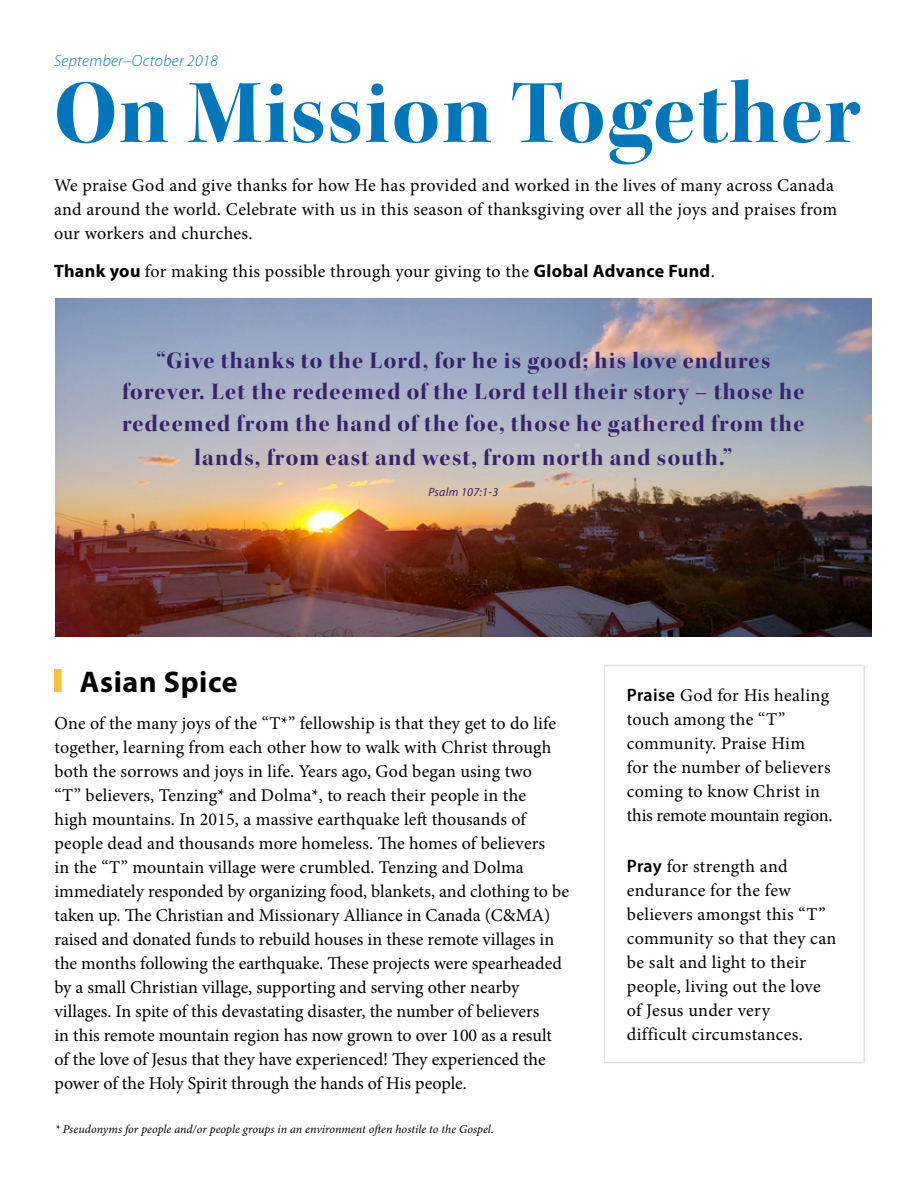
<style>
.page{position:relative;width:918px;height:1188px;background:#fff}
.page>*{position:absolute;margin:0;border:0;box-sizing:border-box;transform-origin:0 0}
.t1{font:91.5px "Kepler Std Bold Disp";letter-spacing:.02em;color:#0076bb}
.t2{font:700 30px "Myriad Pro";letter-spacing:.02em;color:#000}
.t3{font:24px/31.5px "Kepler Std Bold Disp";letter-spacing:.05em;color:#36246a;text-align:center}
.t4{font:18px/24px "Minion Pro";letter-spacing:.005em;color:#000}
.t5{font:italic 300 16.2px "Myriad Pro";letter-spacing:.02em;color:#0076bb}
.t6{font:italic 12px "Minion Pro";color:#000}
.t7{font:italic 12px "Myriad Pro";letter-spacing:.02em;color:#36246a}
.s1{font-family:"Myriad Pro";font-weight:700}
.s2{font-family:"Myriad Pro";font-weight:600}
</style>
<div class="page">
<div style="left:54px;top:669px;width:8px;height:23px;background:#fdbd3d"></div>
<img style="left:55px;top:299px;width:817px;height:338px">
<div style="left:604px;top:665px;width:261px;height:398px;border:2px solid #e4e1e6"></div>
<p class="t5" style="left:54px;top:52px;width:166px">September–October 2018</p>
<h1 class="t1" style="left:54px;top:61px;width:808px">On Mission Together</h1>
<p class="t4" style="left:54px;top:173px;width:785px">We praise God and give thanks for how He has provided and worked in the lives of many across Canada and around the world. Celebrate with us in this season of thanksgiving over all the joys and praises from our workers and churches.</p>
<p class="t4" style="left:54px;top:259px;width:662px"><span class="s1">Thank you</span> for making this possible through your giving to the <span class="s1">Global Advance Fund</span>.</p>
<h3 class="t3" style="left:122px;top:345px;width:684px">“Give thanks to the Lord, for he is good; his love endures forever. Let the redeemed of the Lord tell their story – those he redeemed from the hand of the foe, those he gathered from the</h3>
<h3 class="t3" style="left:194px;top:442px;width:539px">lands, from east and west, from north and south.”</h3>
<p class="t7" style="left:428px;top:486px;width:71px">Psalm 107:1-3</p>
<h2 class="t2" style="left:80px;top:665px;width:159px">Asian Spice</h2>
<p class="t4" style="left:54px;top:712px;width:516px">One of the many joys of the “T*” fellowship is that they get to do life together, learning from each other how to walk with Christ through both the sorrows and joys in life. Years ago, God began using two<br>“T” believers, Tenzing* and Dolma*, to reach their people in the<br>high mountains. In 2015, a massive earthquake left thousands of people dead and thousands more homeless. The homes of believers<br>in the “T” mountain village were crumbled. Tenzing and Dolma immediately responded by organizing food, blankets, and clothing to be taken up. The Christian and Missionary Alliance in Canada (C&amp;MA) raised and donated funds to rebuild houses in these remote villages in the months following the earthquake. These projects were spearheaded by a small Christian village, supporting and serving other nearby villages. In spite of this devastating disaster, the number of believers<br>in this remote mountain region has now grown to over 100 as a result of the love of Jesus that they have experienced! They experienced the power of the Holy Spirit through the hands of His people.</p>
<p class="t6" style="left:55px;top:1121px;width:440px">* Pseudonyms for people and/or people groups in an environment often hostile to the Gospel.</p>
<p class="t4" style="left:627px;top:684px;width:207px"><span class="s2">Praise</span> God for His healing touch among the “T” community. Praise Him<br>for the number of believers coming to know Christ in this remote mountain region.</p>
<p class="t4" style="left:627px;top:855px;width:211px"><span class="s2">Pray</span> for strength and endurance for the few believers amongst this “T” community so that they can be salt and light to their people, living out the love of Jesus under very<br>difficult circumstances.</p>
</div>
